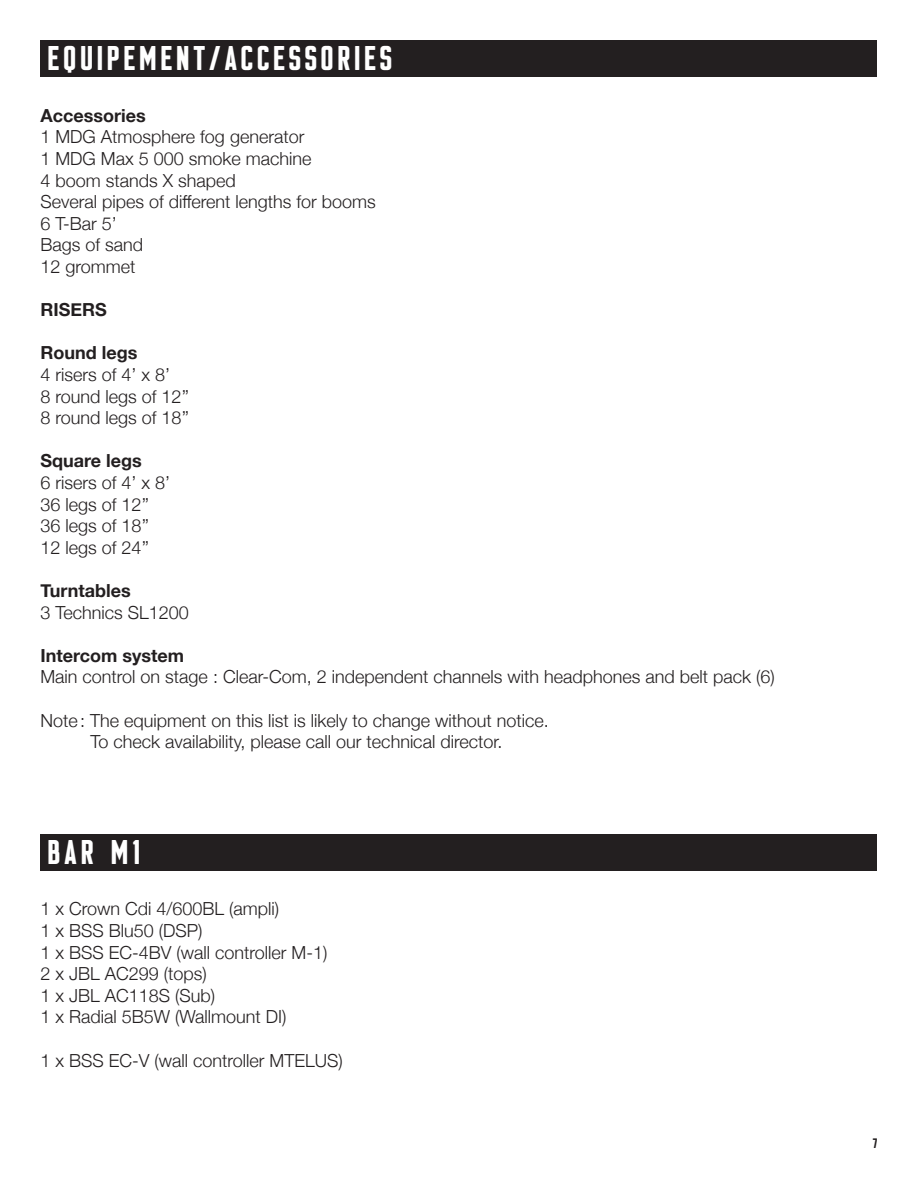
<style>
.page{position:relative;width:918px;height:1188px;background:#fff}
.page>*{position:absolute;margin:0;border:0;box-sizing:border-box;transform-origin:0 0}
.t1{font:900 30px "Clarke";letter-spacing:.1em;color:#fff}
.t2{font:300 18px/21.6px "Helvetica Neue";color:#231f20}
.t3{font:700 18px "Helvetica Neue";color:#231f20}
.t4{font:900 12px "Clarke";color:#231f20}
</style>
<div class="page">
<div style="left:40px;top:40px;width:838px;height:37px;background:#231f20"></div>
<div style="left:40px;top:834px;width:838px;height:37px;background:#231f20"></div>
<h1 class="t1" style="left:47px;top:41px;width:347px">EQUIPEMENT/ACCESSORIES</h1>
<p class="t3" style="left:40px;top:101px;width:107px">Accessories</p>
<p class="t2" style="left:40px;top:125px;width:337px">1 MDG Atmosphere fog generator<br>1 MDG Max 5 000 smoke machine<br>4 boom stands X shaped<br>Several pipes of different lengths for booms<br>6 T-Bar 5’<br>Bags of sand<br>12 grommet</p>
<p class="t3" style="left:40px;top:296px;width:68px">RISERS</p>
<p class="t3" style="left:40px;top:339px;width:98px">Round legs</p>
<p class="t2" style="left:40px;top:362px;width:150px">4 risers of 4’ x 8’<br>8 round legs of 12’’<br>8 round legs of 18’’</p>
<p class="t3" style="left:40px;top:447px;width:103px">Square legs</p>
<p class="t2" style="left:40px;top:470px;width:131px">6 risers of 4’ x 8’<br>36 legs of 12’’<br>36 legs of 18’’<br>12 legs of 24’’</p>
<p class="t3" style="left:40px;top:576px;width:92px">Turntables</p>
<p class="t2" style="left:40px;top:600px;width:150px">3 Technics SL1200</p>
<p class="t3" style="left:40px;top:641px;width:145px">Intercom system</p>
<p class="t2" style="left:40px;top:665px;width:736px">Main control on stage : Clear-Com, 2 independent channels with headphones and belt pack (6)</p>
<p class="t2" style="left:40px;top:708px;width:510px;text-align:center">Note: The equipment on this list is likely to change without notice.<br>To check availability, please call our technical director.</p>
<h1 class="t1" style="left:47px;top:834px;width:95px">BAR M1</h1>
<p class="t2" style="left:40px;top:897px;width:288px">1 x Crown Cdi 4/600BL (ampli)<br>1 x BSS Blu50 (DSP)<br>1 x BSS EC-4BV (wall controller M-1)<br>2 x JBL AC299 (tops)<br>1 x JBL AC118S (Sub)<br>1 x Radial 5B5W (Wallmount DI)</p>
<p class="t2" style="left:40px;top:1048px;width:304px">1 x BSS EC-V (wall controller MTELUS)</p>
<p class="t4" style="left:873px;top:1136px;width:6px">7</p>
</div>
